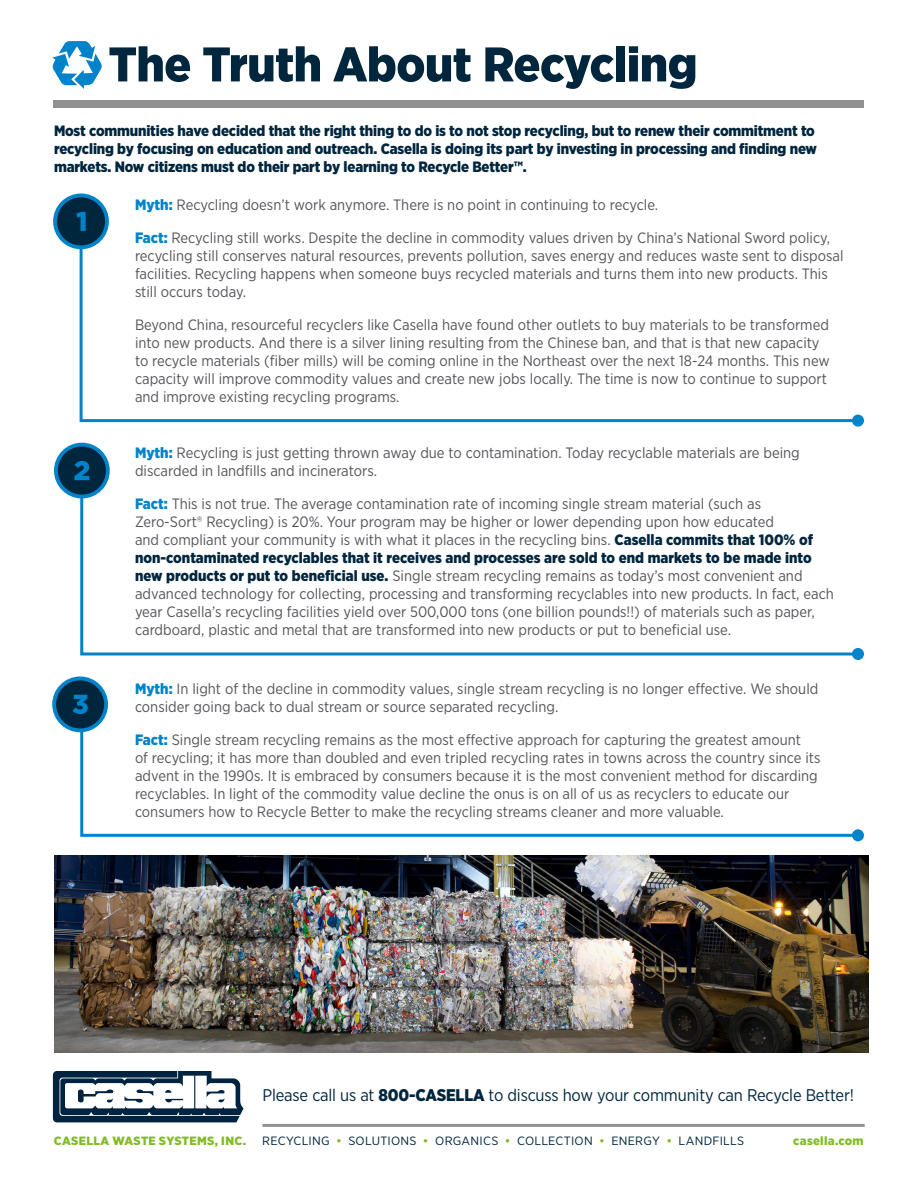
<style>
.page{position:relative;width:918px;height:1188px;background:#fff}
.page>*{position:absolute;margin:0;border:0;box-sizing:border-box;transform-origin:0 0}
.t1{font:900 48.6px "Gotham Narrow";letter-spacing:-.01em;color:#00263e;scale:1.04 1}
.t2{font:16.95px "Gotham Narrow";letter-spacing:-.01em;color:#00263e}
.t3{font:15px/18px "Gotham Narrow";color:#54555a}
.t4{font:900 15px/18px "Gotham Narrow";letter-spacing:-.01em;color:#00263e}
.t5{font:12px "Gotham Narrow";letter-spacing:.02em;color:#00263e;scale:1.07 1}
.t6{font:900 12px "Gotham Narrow";letter-spacing:.02em;color:#82bb27;scale:1.07 1}
.t7{font:900 12px "Gotham Narrow";letter-spacing:.02em;color:#82bb27;scale:1.08 1}
.s1{font-weight:900;color:#0083ca}
.s2{font-weight:900;color:#00263e}
.s3{font-weight:900}
.s4{font-weight:500;color:#82bb27}
</style>
<div class="page">
<hr style="left:262px;top:1124px;width:603px;height:3px;background:#919194">
<svg style="left:53px;top:1071px;width:191px;height:51px"></svg>
<div style="left:53px;top:101px;width:811px;height:7px;background:#919194"></div>
<div style="left:54px;top:678px;width:52px;height:52px;background:#00263e;border-radius:50%"></div>
<div style="left:52px;top:677px;width:56px;height:55px;border:4px solid #0083ca;border-radius:50%"></div>
<svg style="left:79px;top:727px;width:782px;height:111px"></svg>
<div style="left:852px;top:829px;width:12px;height:12px;background:#0083ca;border-radius:50%"></div>
<svg style="left:72px;top:695px;width:16px;height:19px"></svg>
<div style="left:56px;top:445px;width:52px;height:52px;background:#00263e;border-radius:50%"></div>
<div style="left:54px;top:443px;width:56px;height:55px;border:4px solid #0083ca;border-radius:50%"></div>
<svg style="left:79px;top:494px;width:782px;height:163px"></svg>
<div style="left:852px;top:648px;width:12px;height:12px;background:#0083ca;border-radius:50%"></div>
<svg style="left:74px;top:461px;width:15px;height:19px"></svg>
<div style="left:55px;top:195px;width:52px;height:52px;background:#00263e;border-radius:50%"></div>
<div style="left:53px;top:194px;width:56px;height:55px;border:4px solid #0083ca;border-radius:50%"></div>
<svg style="left:76px;top:212px;width:10px;height:19px"></svg>
<svg style="left:52px;top:41px;width:50px;height:48px"></svg>
<img style="left:54px;top:855px;width:814px;height:198px">
<svg style="left:78px;top:244px;width:783px;height:180px"></svg>
<div style="left:852px;top:415px;width:12px;height:12px;background:#0083ca;border-radius:50%"></div>
<h1 class="t1" style="left:108px;top:32px;width:568px">The Truth About Recycling</h1>
<p class="t4" style="left:54px;top:122px;width:765px">Most communities have decided that the right thing to do is to not stop recycling, but to renew their commitment to recycling by focusing on education and outreach. Casella is doing its part by investing in processing and finding new markets. Now citizens must do their part by learning to Recycle Better™.</p>
<p class="t3" style="left:135px;top:196px;width:525px"><span class="s1">Myth:</span> Recycling doesn’t work anymore. There is no point in continuing to recycle.</p>
<p class="t3" style="left:135px;top:229px;width:710px"><span class="s1">Fact:</span> Recycling still works. Despite the decline in commodity values driven by China’s National Sword policy, recycling still conserves natural resources, prevents pollution, saves energy and reduces waste sent to disposal facilities. Recycling happens when someone buys recycled materials and turns them into new products. This still occurs today.</p>
<p class="t3" style="left:135px;top:316px;width:696px">Beyond China, resourceful recyclers like Casella have found other outlets to buy materials to be transformed into new products. And there is a silver lining resulting from the Chinese ban, and that is that new capacity to recycle materials (fiber mills) will be coming online in the Northeast over the next 18-24 months. This new capacity will improve commodity values and create new jobs locally. The time is now to continue to support and improve existing recycling programs.</p>
<p class="t3" style="left:135px;top:443px;width:666px"><span class="s1">Myth:</span> Recycling is just getting thrown away due to contamination. Today recyclable materials are being discarded in landfills and incinerators.</p>
<p class="t3" style="left:135px;top:494px;width:700px"><span class="s1">Fact:</span> This is not true. The average contamination rate of incoming single stream material (such as<br>Zero-Sort® Recycling) is 20%. Your program may be higher or lower depending upon how educated<br>and compliant your community is with what it places in the recycling bins. <span class="s2">Casella commits that 100% of non-contaminated recyclables that it receives and processes are sold to end markets to be made into new products or put to beneficial use.</span> Single stream recycling remains as today’s most convenient and advanced technology for collecting, processing and transforming recyclables into new products. In fact, each year Casella’s recycling facilities yield over 500,000 tons (one billion pounds!!) of materials such as paper, cardboard, plastic and metal that are transformed into new products or put to beneficial use.</p>
<p class="t3" style="left:135px;top:680px;width:685px"><span class="s1">Myth:</span> In light of the decline in commodity values, single stream recycling is no longer effective. We should consider going back to dual stream or source separated recycling.</p>
<p class="t3" style="left:135px;top:731px;width:687px"><span class="s1">Fact:</span> Single stream recycling remains as the most effective approach for capturing the greatest amount<br>of recycling; it has more than doubled and even tripled recycling rates in towns across the country since its advent in the 1990s. It is embraced by consumers because it is the most convenient method for discarding recyclables. In light of the commodity value decline the onus is on all of us as recyclers to educate our consumers how to Recycle Better to make the recycling streams cleaner and more valuable.</p>
<p class="t2" style="left:262px;top:1085px;width:593px">Please call us at <span class="s3">800-CASELLA</span> to discuss how your community can Recycle Better!</p>
<p class="t6" style="left:54px;top:1133px;width:181px">CASELLA WASTE SYSTEMS, INC.</p>
<p class="t5" style="left:262px;top:1133px;width:452px">RECYCLING <span class="s4">•</span> SOLUTIONS <span class="s4">•</span> ORGANICS <span class="s4">•</span> COLLECTION <span class="s4">•</span> ENERGY <span class="s4">•</span> LANDFILLS</p>
<p class="t7" style="left:793px;top:1133px;width:67px">casella.com</p>
</div>
